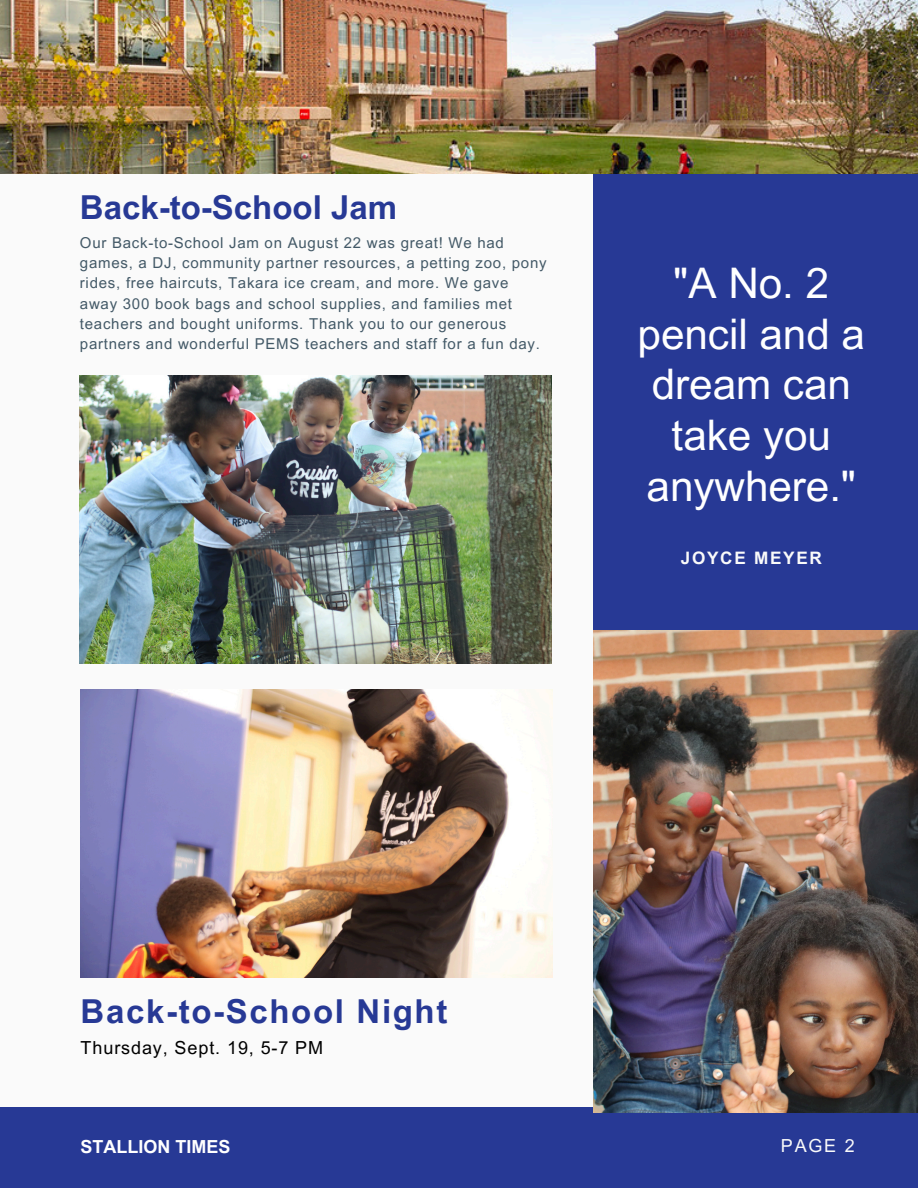
<style>
.page{position:relative;width:918px;height:1188px;background:#fafafa}
.page>*{position:absolute;margin:0;border:0;box-sizing:border-box;transform-origin:0 0}
.t1{font:42.15px/50.7px "Arial MT Pro";color:#fff;text-align:center}
.t2{font:700 33px "Arial MT Pro";letter-spacing:.05em;color:#273995}
.t3{font:700 33px "Arial MT Pro";color:#273995}
.t4{font:18px "Arial MT Pro";letter-spacing:.05em;color:#000}
.t5{font:700 18px "Arial MT Pro";color:#fff}
.t6{font:18px "Arial MT Pro";color:#fafafa}
.t7{font:700 17.1px "Arial MT Pro";letter-spacing:.1em;color:#fafafa}
.t8{font:15px/20.2px "Arial MT Pro";letter-spacing:.05em;color:#435967}
</style>
<div class="page">
<div style="left:594px;top:104px;width:324px;height:585px;background:#273995"></div>
<div style="left:0;top:1107px;width:918px;height:81px;background:#273995"></div>
<img style="left:594px;top:631px;width:324px;height:481px">
<img style="left:0;top:0;width:918px;height:173px">
<img style="left:80px;top:376px;width:471px;height:288px">
<img style="left:81px;top:689px;width:471px;height:288px">
<h5 class="t3" style="left:80px;top:195px;width:319px">Back-to-School Jam</h5>
<h3 class="t8" style="left:80px;top:234px;width:468px">Our Back-to-School Jam on August 22 was great! We had games, a DJ, community partner resources, a petting zoo, pony rides, free haircuts, Takara ice cream, and more. We gave away 300 book bags and school supplies, and families met teachers and bought uniforms. Thank you to our generous partners and wonderful PEMS teachers and staff for a fun day.</h3>
<h2 class="t1" style="left:638px;top:263px;width:229px">"A No. 2 pencil and a dream can take you anywhere."</h2>
<p class="t7" style="left:681px;top:552px;width:143px">JOYCE MEYER</p>
<h4 class="t2" style="left:81px;top:999px;width:368px">Back-to-School Night</h4>
<h4 class="t4" style="left:81px;top:1041px;width:244px">Thursday, Sept. 19, 5-7 PM</h4>
<h1 class="t5" style="left:81px;top:1140px;width:152px">STALLION TIMES</h1>
<h3 class="t6" style="left:781px;top:1139px;width:76px">PAGE 2</h3>
</div>
